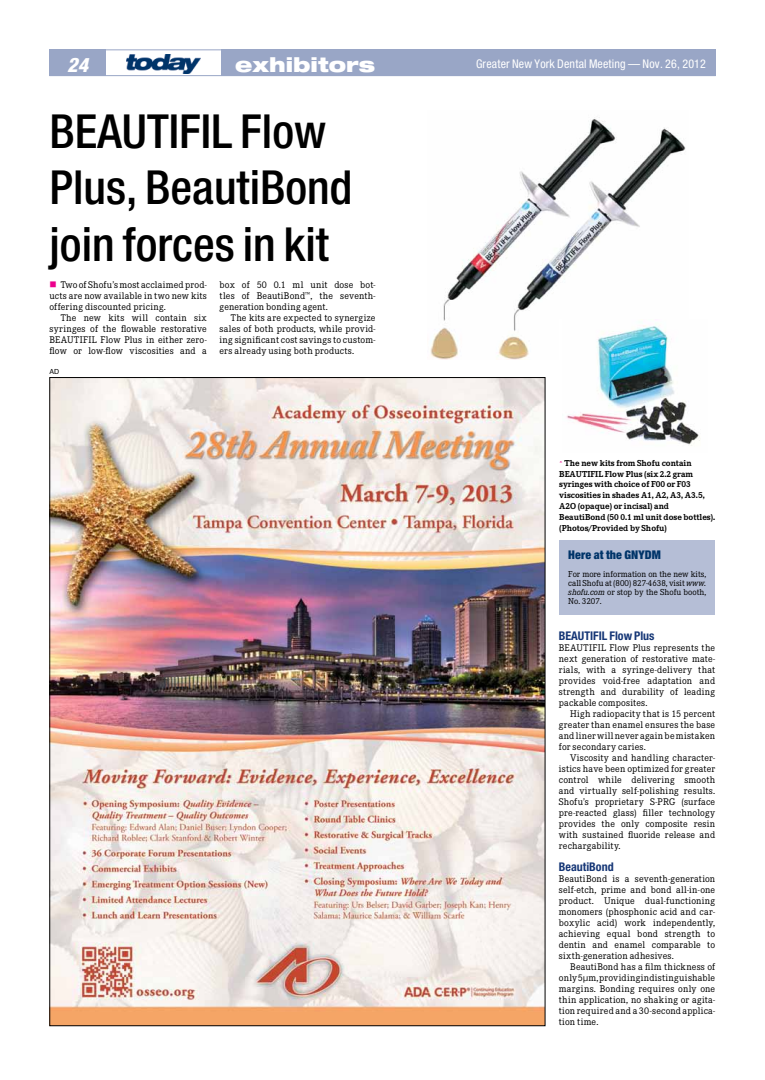
<style>
.page{position:relative;width:765px;height:1080px;background:#fff}
.page>*{position:absolute;margin:0;border:0;box-sizing:border-box;transform-origin:0 0}
.t1{font:500 condensed 47px/56.4px "Helvetica Neue";color:#000}
.t2{font:900 expanded 20px "Helvetica Neue";color:#fff}
.t3{font:italic 800 condensed 20px "Helvetica Neue";color:#fff}
.t4{font:condensed 12px "Helvetica Neue";letter-spacing:.015em;color:#fff}
.t5{font:700 condensed 12px "Helvetica Neue";color:#153676}
.t6{font:900 condensed 12px "Helvetica Neue";letter-spacing:.01em;color:#003469}
.t7{font:10px/11px "Corporate E";letter-spacing:.02em;color:#000;text-align:justify}
.t8{font:700 9px/10.8px "Corporate E";color:#000}
.t9{font:9px/9px "Corporate E";color:#000;text-align:justify}
.t10{font:7px "Helvetica";color:#000}
.s1{color:#ec008c}
.s2{font-style:italic}
</style>
<div class="page">
<div style="left:49px;top:49px;width:666px;height:27px;border:1px solid #99a6c6"></div>
<div style="left:221px;top:50px;width:495px;height:26px;background:#99a6c6"></div>
<div style="left:50px;top:50px;width:56px;height:26px;background:#99a6c6"></div>
<img style="left:127px;top:54px;width:73px;height:20px">
<img style="left:52px;top:379px;width:491px;height:645px">
<img style="left:430px;top:117px;width:256px;height:242px">
<div style="left:559px;top:319px;width:157px;height:134px;background:#fff"></div>
<img style="left:566px;top:325px;width:134px;height:121px">
<div style="left:559px;top:540px;width:156px;height:75px;background:#b5bed6"></div>
<h2 class="t3" style="left:67px;top:53px;width:23px">24</h2>
<h2 class="t2" style="left:235px;top:52px;width:141px">exhibitors</h2>
<p class="t4" style="left:476px;top:57px;width:231px">Greater New York Dental Meeting — Nov. 26, 2012</p>
<h1 class="t1" style="left:50px;top:102px;width:304px">BEAUTIFIL Flow<br>Plus, BeautiBond join forces in kit</h1>
<p class="t7" style="left:49px;top:280px;width:159px"><span class="s1">■</span> Two of Shofu’s most acclaimed prod&shy;ucts are now available in two new kits offering discounted pricing.</p>
<p class="t7" style="left:49px;top:313px;width:159px;text-indent:11px">The new kits will contain six syringes of the flowable restorative BEAUTIFIL Flow Plus in either zero&shy;flow or low-flow viscosities and a</p>
<p class="t10" style="left:50px;top:366px;width:11px">AD</p>
<p class="t7" style="left:220px;top:280px;width:157px">box of 50 0.1 ml unit dose bot&shy;tles of BeautiBond<sup>™</sup>, the seventh&shy;generation bonding agent.</p>
<p class="t7" style="left:220px;top:313px;width:157px;text-indent:11px">The kits are expected to synergize sales of both products, while provid&shy;ing significant cost savings to custom&shy;ers already using both products.</p>
<p class="t8" style="left:559px;top:457px;width:158px;text-indent:5px">The new kits from Shofu contain BEAUTIFIL Flow Plus (six 2.2 gram syringes with choice of F00 or F03 viscosities in shades A1, A2, A3, A3.5, A2O (opaque) or incisal) and BeautiBond (50 0.1 ml unit dose bottles). (Photos/Provided by Shofu)</p>
<p class="t6" style="left:568px;top:547px;width:94px">Here at the GNYDM</p>
<p class="t9" style="left:568px;top:570px;width:139px">For more information on the new kits, call Shofu at (800) 827-4638, visit <span class="s2">www. shofu.com</span> or stop by the Shofu booth, No. 3207.</p>
<p class="t5" style="left:559px;top:629px;width:97px">BEAUTIFIL Flow Plus</p>
<p class="t7" style="left:559px;top:643px;width:158px">BEAUTIFIL Flow Plus represents the next generation of restorative mate&shy;rials, with a syringe-delivery that provides void-free adaptation and strength and durability of leading packable composites.</p>
<p class="t7" style="left:559px;top:709px;width:158px;text-indent:11px">High radiopacity that is 15 percent greater than enamel ensures the base and liner will never again be mistaken for secondary caries.</p>
<p class="t7" style="left:559px;top:753px;width:158px;text-indent:11px">Viscosity and handling character&shy;istics have been optimized for greater control while delivering smooth and virtually self-polishing results.<br>Shofu’s proprietary S-PRG (surface pre-reacted glass) filler technology provides the only composite resin with sustained fluoride release and rechargability.</p>
<p class="t5" style="left:559px;top:860px;width:56px">BeautiBond</p>
<p class="t7" style="left:559px;top:874px;width:158px">BeautiBond is a seventh-generation self-etch, prime and bond all-in-one product. Unique dual-functioning monomers (phosphonic acid and car&shy;boxylic acid) work independently, achieving equal bond strength to dentin and enamel comparable to sixth-generation adhesives.</p>
<p class="t7" style="left:559px;top:962px;width:158px;text-indent:11px">BeautiBond has a film thickness of only 5 µm, providing indistinguishable margins. Bonding requires only one thin application, no shaking or agita&shy;tion required and a 30-second applica&shy;tion time.</p>
</div>
